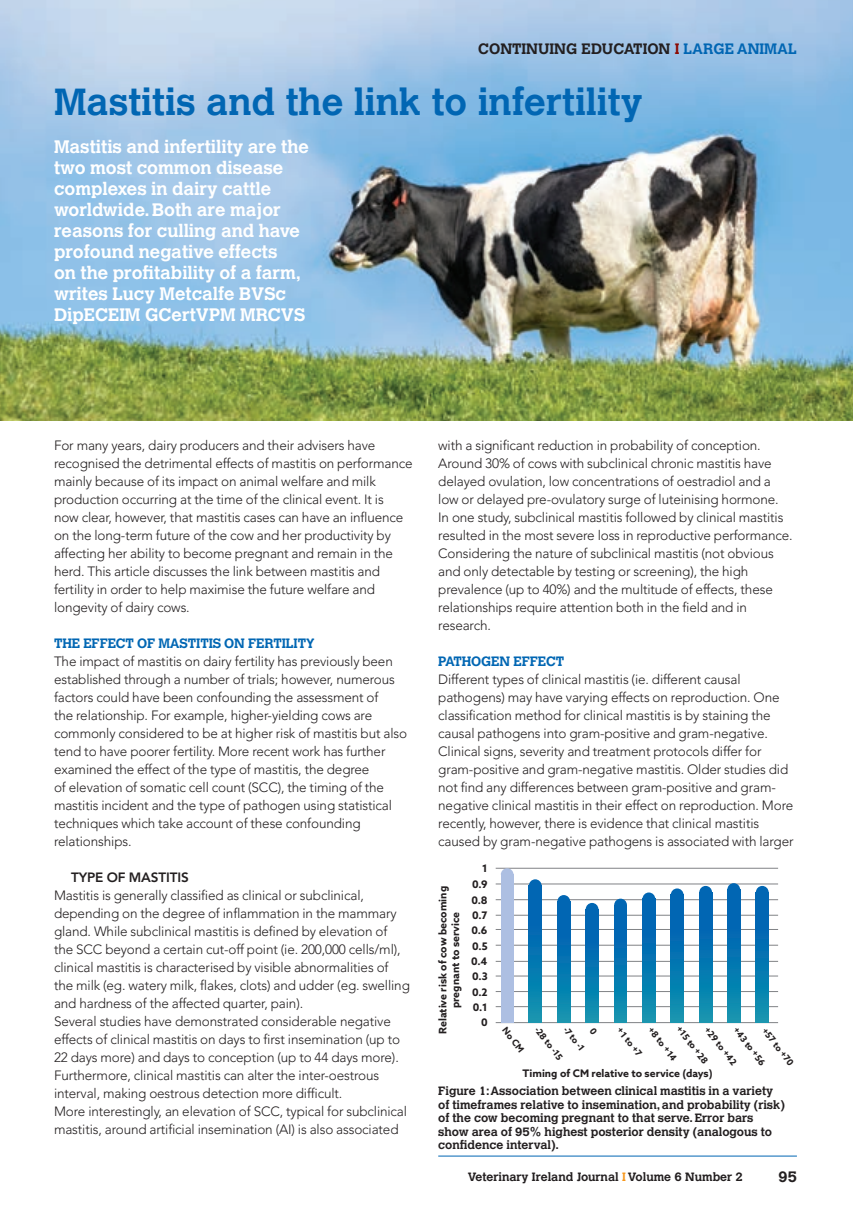
<style>
.page{position:relative;width:853px;height:1205px;background:#fff}
.page>*{position:absolute;margin:0;border:0;box-sizing:border-box;transform-origin:0 0}
.t1{font:700 37.5px "Calvert";color:#0166b3}
.t2{font:700 18px/21px "Calvert";color:#fff}
.t3{font:700 15px "Calvert";color:#231f20}
.t4{font:300 13.5px/18px "Avenir";letter-spacing:-.01em;color:#231f20}
.t5{font:700 13.5px "Calvert";letter-spacing:-.01em;color:#0166b3}
.t6{font:800 13.5px "Avenir";letter-spacing:-.01em;color:#231f20}
.t7{font:700 12px/13.5px "Calvert";color:#231f20}
.t8{font:700 10.5px/15.3px "Azo Sans";color:#231f20;text-align:justify}
.t9{font:700 9px "Azo Sans";color:#231f20}
.s1{color:#8b0a02}
.s2{color:#0166b3}
.s3{color:#f7981d}
</style>
<div class="page">
<img style="left:2px;top:0;width:850px;height:421px">
<hr style="left:438px;top:1156px;width:358px;height:1px;background:#0166b3">
<hr style="left:495px;top:1022px;width:283px;height:1px;background:#808285">
<hr style="left:495px;top:1006px;width:283px;height:1px;background:#808285">
<hr style="left:495px;top:991px;width:283px;height:1px;background:#808285">
<hr style="left:495px;top:976px;width:283px;height:1px;background:#808285">
<hr style="left:495px;top:961px;width:283px;height:1px;background:#808285">
<hr style="left:495px;top:945px;width:283px;height:1px;background:#808285">
<hr style="left:495px;top:929px;width:283px;height:1px;background:#808285">
<hr style="left:495px;top:915px;width:283px;height:1px;background:#808285">
<hr style="left:495px;top:884px;width:283px;height:1px;background:#808285">
<hr style="left:495px;top:868px;width:283px;height:1px;background:#808285">
<hr style="left:495px;top:899px;width:283px;height:1px;background:#808285">
<svg style="left:500px;top:868px;width:13px;height:7px"></svg>
<svg style="left:529px;top:879px;width:12px;height:7px"></svg>
<svg style="left:557px;top:895px;width:13px;height:6px"></svg>
<svg style="left:585px;top:903px;width:13px;height:6px"></svg>
<svg style="left:614px;top:899px;width:13px;height:6px"></svg>
<svg style="left:642px;top:893px;width:13px;height:6px"></svg>
<svg style="left:670px;top:888px;width:13px;height:7px"></svg>
<svg style="left:699px;top:886px;width:13px;height:6px"></svg>
<svg style="left:727px;top:883px;width:13px;height:7px"></svg>
<svg style="left:755px;top:886px;width:13px;height:6px"></svg>
<svg style="left:557px;top:901px;width:13px;height:121px"></svg>
<svg style="left:529px;top:886px;width:12px;height:136px"></svg>
<div style="left:500px;top:875px;width:13px;height:148px;background:#adbfe2"></div>
<svg style="left:585px;top:909px;width:13px;height:113px"></svg>
<svg style="left:614px;top:905px;width:13px;height:118px"></svg>
<svg style="left:642px;top:899px;width:13px;height:123px"></svg>
<svg style="left:670px;top:895px;width:13px;height:128px"></svg>
<svg style="left:699px;top:892px;width:13px;height:130px"></svg>
<svg style="left:727px;top:890px;width:13px;height:133px"></svg>
<svg style="left:755px;top:892px;width:13px;height:131px"></svg>
<svg style="left:0;top:0;width:2px;height:421px"></svg>
<p class="t3" style="left:478px;top:39px;width:320px">CONTINUING EDUCATION <span class="s1">I</span> <span class="s2">LARGE ANIMAL</span></p>
<h1 class="t1" style="left:54px;top:78px;width:590px">Mastitis and the link to infertility</h1>
<p class="t2" style="left:54px;top:135px;width:256px">Mastitis and infertility are the two most common disease complexes in dairy cattle worldwide. Both are major reasons for culling and have profound negative effects<br>on the profitability of a farm, writes Lucy Metcalfe BVSc<br>DipECEIM GCertVPM MRCVS</p>
<p class="t4" style="left:54px;top:436px;width:360px">For many years, dairy producers and their advisers have recognised the detrimental effects of mastitis on performance mainly because of its impact on animal welfare and milk production occurring at the time of the clinical event. It is<br>now clear, however, that mastitis cases can have an influence on the long-term future of the cow and her productivity by affecting her ability to become pregnant and remain in the herd. This article discusses the link between mastitis and fertility in order to help maximise the future welfare and longevity of dairy cows.</p>
<p class="t5" style="left:54px;top:635px;width:262px">THE EFFECT OF MASTITIS ON FERTILITY</p>
<p class="t4" style="left:54px;top:652px;width:354px">The impact of mastitis on dairy fertility has previously been established through a number of trials; however, numerous factors could have been confounding the assessment of<br>the relationship. For example, higher-yielding cows are commonly considered to be at higher risk of mastitis but also tend to have poorer fertility. More recent work has further examined the effect of the type of mastitis, the degree<br>of elevation of somatic cell count (SCC), the timing of the mastitis incident and the type of pathogen using statistical techniques which take account of these confounding relationships.</p>
<p class="t6" style="left:71px;top:869px;width:119px">TYPE OF MASTITIS</p>
<p class="t4" style="left:54px;top:886px;width:357px">Mastitis is generally classified as clinical or subclinical, depending on the degree of inflammation in the mammary gland. While subclinical mastitis is defined by elevation of the SCC beyond a certain cut-off point (ie. 200,000 cells/ml), clinical mastitis is characterised by visible abnormalities of the milk (eg. watery milk, flakes, clots) and udder (eg. swelling and hardness of the affected quarter, pain).<br>Several studies have demonstrated considerable negative effects of clinical mastitis on days to first insemination (up to 22 days more) and days to conception (up to 44 days more).<br>Furthermore, clinical mastitis can alter the inter-oestrous interval, making oestrous detection more difficult.<br>More interestingly, an elevation of SCC, typical for subclinical mastitis, around artificial insemination (AI) is also associated</p>
<p class="t4" style="left:438px;top:436px;width:356px">with a significant reduction in probability of conception.<br>Around 30% of cows with subclinical chronic mastitis have delayed ovulation, low concentrations of oestradiol and a low or delayed pre-ovulatory surge of luteinising hormone.<br>In one study, subclinical mastitis followed by clinical mastitis resulted in the most severe loss in reproductive performance.<br>Considering the nature of subclinical mastitis (not obvious and only detectable by testing or screening), the high prevalence (up to 40%) and the multitude of effects, these relationships require attention both in the field and in research.</p>
<p class="t5" style="left:438px;top:653px;width:127px">PATHOGEN EFFECT</p>
<p class="t4" style="left:438px;top:670px;width:357px">Different types of clinical mastitis (ie. different causal pathogens) may have varying effects on reproduction. One classification method for clinical mastitis is by staining the causal pathogens into gram-positive and gram-negative.<br>Clinical signs, severity and treatment protocols differ for gram-positive and gram-negative mastitis. Older studies did not find any differences between gram-positive and gram&shy;negative clinical mastitis in their effect on reproduction. More recently, however, there is evidence that clinical mastitis caused by gram-negative pathogens is associated with larger</p>
<p class="t8" style="left:436px;top:1034px;width:149px;line-height:12.6px;text-align:center;rotate:-90deg">Relative risk of cow becoming pregnant to service</p>
<p class="t8" style="left:482px;top:861px;width:7px">1</p>
<p class="t8" style="left:471px;top:877px;width:18px">0.9<br>0.8<br>0.7<br>0.6</p>
<p class="t8" style="left:471px;top:938px;width:18px">0.5<br>0.4<br>0.3<br>0.2<br>0.1</p>
<p class="t8" style="left:481px;top:1014px;width:8px">0</p>
<p class="t9" style="left:509px;top:1025px;width:30px;rotate:52deg">No CM</p>
<p class="t9" style="left:541px;top:1024px;width:40px;rotate:52deg">-28 to -15</p>
<p class="t9" style="left:570px;top:1024px;width:30px;rotate:52deg">-7 t o -1</p>
<p class="t9" style="left:623px;top:1025px;width:35px;rotate:52deg">+1 to +7</p>
<p class="t9" style="left:654px;top:1024px;width:41px;rotate:52deg">+8 to +14</p>
<p class="t9" style="left:683px;top:1023px;width:45px;rotate:52deg">+15 to +28</p>
<p class="t9" style="left:711px;top:1024px;width:48px;rotate:52deg">+29 to +42</p>
<p class="t9" style="left:740px;top:1024px;width:47px;rotate:52deg">+43 to +56</p>
<p class="t9" style="left:768px;top:1025px;width:45px;rotate:52deg">+57 to +70</p>
<p class="t8" style="left:522px;top:1065px;width:191px">Timing of CM relative to service (days)</p>
<p class="t7" style="left:438px;top:1084px;width:348px">Figure 1: Association between clinical mastitis in a variety of timeframes relative to insemination, and probability (risk) of the cow becoming pregnant to that serve. Error bars show area of 95% highest posterior density (analogous to confidence interval).</p>
<p class="t7" style="left:467px;top:1170px;width:277px">Veterinary Ireland Journal <span class="s3">I</span> Volume 6 Number 2</p>
<p class="t3" style="left:778px;top:1168px;width:20px">95</p>
</div>
